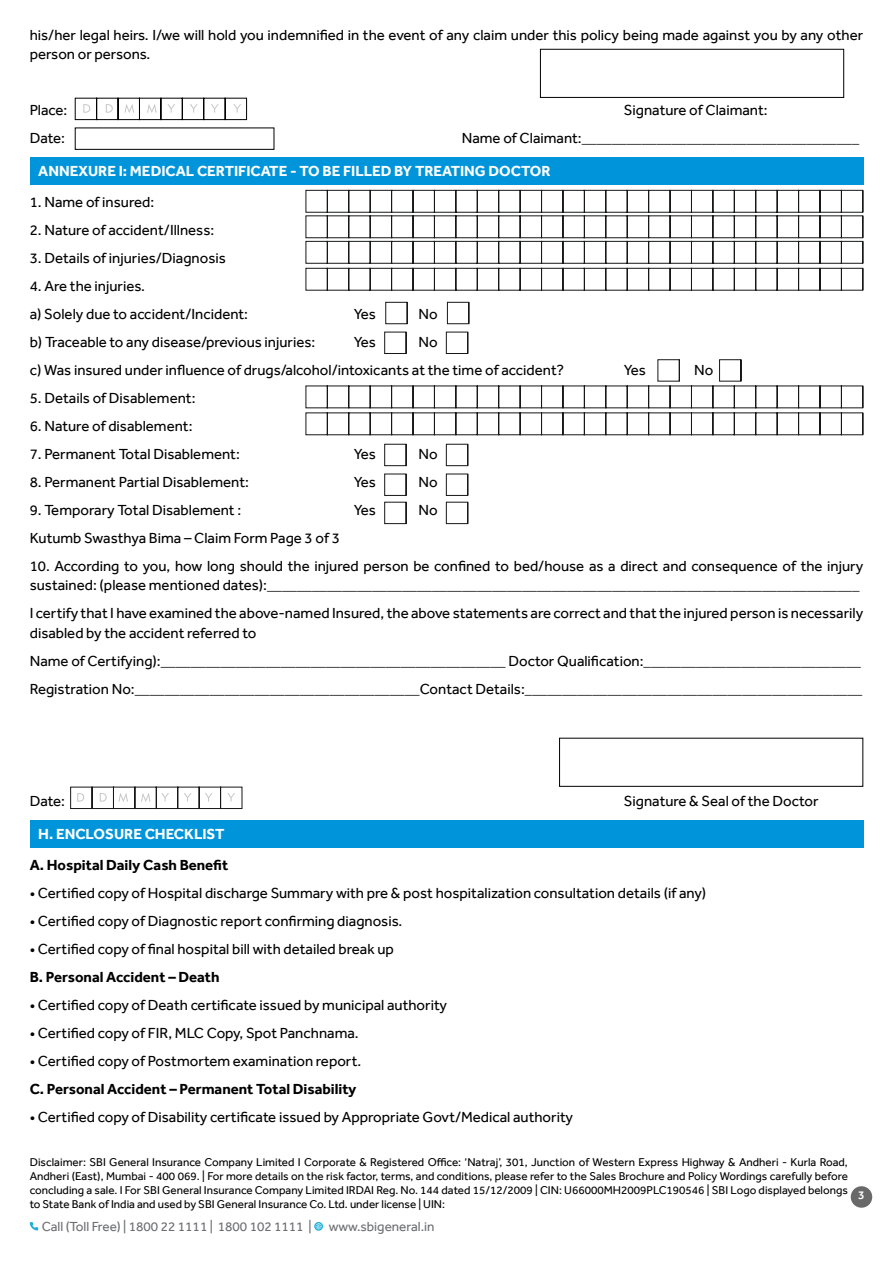
<style>
.page{position:relative;width:893px;height:1263px;background:#fff}
.page>*{position:absolute;margin:0;border:0;box-sizing:border-box;transform-origin:0 0}
.t1{font:15px/19.5px "Effra";color:#000}
.t2{font:700 15px "Effra";color:#000}
.t3{font:700 15px "Effra";color:#fff}
.t4{font:13.5px "Effra";color:#6d6e71}
.t5{font:500 12px "Effra";color:#fff}
.t6{font:11.7px/14px "Effra";color:#000;text-align:justify}
</style>
<div class="page">
<svg style="left:30px;top:1222px;width:8px;height:8px"></svg>
<svg style="left:314px;top:1222px;width:9px;height:9px"></svg>
<svg style="left:316px;top:1223px;width:6px;height:6px"></svg>
<div style="left:851px;top:1186px;width:21px;height:22px;background:#686968;border-radius:50%"></div>
<div style="left:30px;top:158px;width:833px;height:27px;background:#0095da"></div>
<div style="left:30px;top:820px;width:833px;height:27px;background:#0095da"></div>
<svg style="left:74px;top:97px;width:173px;height:23px"></svg>
<div style="left:75px;top:128px;width:199px;height:22px;border:1px solid #000"></div>
<div style="left:540px;top:49px;width:304px;height:49px;border:1px solid #000"></div>
<div style="left:559px;top:738px;width:304px;height:49px;border:1px solid #000"></div>
<svg style="left:70px;top:786px;width:173px;height:23px"></svg>
<svg style="left:305px;top:190px;width:559px;height:101px"></svg>
<svg style="left:385px;top:302px;width:23px;height:22px"></svg>
<svg style="left:447px;top:302px;width:23px;height:22px"></svg>
<svg style="left:384px;top:443px;width:23px;height:23px"></svg>
<svg style="left:446px;top:443px;width:22px;height:23px"></svg>
<svg style="left:384px;top:473px;width:23px;height:51px"></svg>
<svg style="left:446px;top:473px;width:22px;height:51px"></svg>
<svg style="left:305px;top:331px;width:559px;height:104px"></svg>
<p class="t1" style="left:30px;top:25px;width:835px">his/her legal heirs. I/we will hold you indemnified in the event of any claim under this policy being made against you by any other person or persons.</p>
<p class="t1" style="left:30px;top:100px;width:39px">Place:</p>
<p class="t1" style="left:624px;top:100px;width:145px">Signature of Claimant:</p>
<p class="t1" style="left:30px;top:128px;width:37px">Date:</p>
<p class="t1" style="left:462px;top:128px;width:399px">Name of Claimant:_____________________________________</p>
<p class="t3" style="left:38px;top:162px;width:514px">ANNEXURE I: MEDICAL CERTIFICATE - TO BE FILLED BY TREATING DOCTOR</p>
<p class="t1" style="left:30px;top:192px;width:126px">1. Name of insured:</p>
<p class="t1" style="left:30px;top:220px;width:186px">2. Nature of accident/Illness:</p>
<p class="t1" style="left:30px;top:248px;width:198px">3. Details of injuries/Diagnosis</p>
<p class="t1" style="left:30px;top:272px;width:220px;line-height:28px">4. Are the injuries.<br>a) Solely due to accident/Incident:</p>
<p class="t1" style="left:354px;top:304px;width:24px">Yes</p>
<p class="t1" style="left:419px;top:304px;width:21px">No</p>
<p class="t1" style="left:30px;top:332px;width:287px">b) Traceable to any disease/previous injuries:</p>
<p class="t1" style="left:354px;top:332px;width:24px">Yes</p>
<p class="t1" style="left:30px;top:328px;width:536px;line-height:28px;text-indent:389px">No<br>c) Was insured under influence of drugs/alcohol/intoxicants at the time of accident?</p>
<p class="t1" style="left:624px;top:360px;width:24px">Yes</p>
<p class="t1" style="left:694px;top:360px;width:21px">No</p>
<p class="t1" style="left:30px;top:388px;width:167px">5. Details of Disablement:</p>
<p class="t1" style="left:30px;top:416px;width:164px">6. Nature of disablement:</p>
<p class="t1" style="left:30px;top:444px;width:212px">7. Permanent Total Disablement:</p>
<p class="t1" style="left:354px;top:444px;width:24px">Yes</p>
<p class="t1" style="left:419px;top:444px;width:21px">No</p>
<p class="t1" style="left:30px;top:472px;width:221px">8. Permanent Partial Disablement:</p>
<p class="t1" style="left:354px;top:472px;width:24px">Yes</p>
<p class="t1" style="left:419px;top:472px;width:21px">No</p>
<p class="t1" style="left:30px;top:500px;width:213px">9. Temporary Total Disablement :</p>
<p class="t1" style="left:354px;top:500px;width:24px">Yes</p>
<p class="t1" style="left:419px;top:500px;width:21px">No</p>
<p class="t1" style="left:30px;top:528px;width:312px">Kutumb Swasthya Bima – Claim Form Page 3 of 3</p>
<p class="t1" style="left:30px;top:556px;width:835px">10. According to you, how long should the injured person be confined to bed/house as a direct and consequence of the injury sustained: (please mentioned dates):_______________________________________________________________________________</p>
<p class="t1" style="left:30px;top:603px;width:835px">I certify that I have examined the above-named Insured, the above statements are correct and that the injured person is necessarily disabled by the accident referred to</p>
<p class="t1" style="left:30px;top:647px;width:834px;line-height:28px">Name of Certifying):______________________________________________ Doctor Qualification:_____________________________<br>Registration No:______________________________________Contact Details:_____________________________________________</p>
<p class="t1" style="left:30px;top:791px;width:37px">Date:</p>
<p class="t1" style="left:624px;top:791px;width:196px">Signature &amp; Seal of the Doctor</p>
<p class="t3" style="left:38px;top:825px;width:188px">H. ENCLOSURE CHECKLIST</p>
<p class="t2" style="left:30px;top:855px;width:200px">A. Hospital Daily Cash Benefit</p>
<p class="t1" style="left:30px;top:882px;width:678px">• Certified copy of Hospital discharge Summary with pre &amp; post hospitalization consultation details (if any)</p>
<p class="t1" style="left:30px;top:910px;width:374px">• Certified copy of Diagnostic report confirming diagnosis.</p>
<p class="t1" style="left:30px;top:938px;width:366px">• Certified copy of final hospital bill with detailed break up</p>
<p class="t2" style="left:30px;top:967px;width:191px">B. Personal Accident – Death</p>
<p class="t1" style="left:30px;top:995px;width:419px">• Certified copy of Death certificate issued by municipal authority</p>
<p class="t1" style="left:30px;top:1023px;width:330px">• Certified copy of FIR, MLC Copy, Spot Panchnama.</p>
<p class="t1" style="left:30px;top:1051px;width:333px">• Certified copy of Postmortem examination report.</p>
<p class="t2" style="left:30px;top:1079px;width:328px">C. Personal Accident – Permanent Total Disability</p>
<p class="t1" style="left:30px;top:1107px;width:545px">• Certified copy of Disability certificate issued by Appropriate Govt/Medical authority</p>
<p class="t6" style="left:30px;top:1155px;width:820px">Disclaimer: SBI General Insurance Company Limited I Corporate &amp; Registered Office: ‘Natraj’, 301, Junction of Western Express Highway &amp; Andheri - Kurla Road, Andheri (East), Mumbai - 400 069. | For more details on the risk factor, terms, and conditions, please refer to the Sales Brochure and Policy Wordings carefully before concluding a sale. I For SBI General Insurance Company Limited IRDAI Reg. No. 144 dated 15/12/2009 | CIN: U66000MH2009PLC190546 | SBI Logo displayed belongs to State Bank of India and used by SBI General Insurance Co. Ltd. under license | UIN:</p>
<p class="t4" style="left:42px;top:1218px;width:271px">Call (Toll Free) | 1800 22 1111 | 1800 102 1111 |</p>
<p class="t4" style="left:329px;top:1218px;width:107px">www.sbigeneral.in</p>
<p class="t5" style="left:858px;top:1188px;width:14px">3<sup>1</sup></p>
</div>
